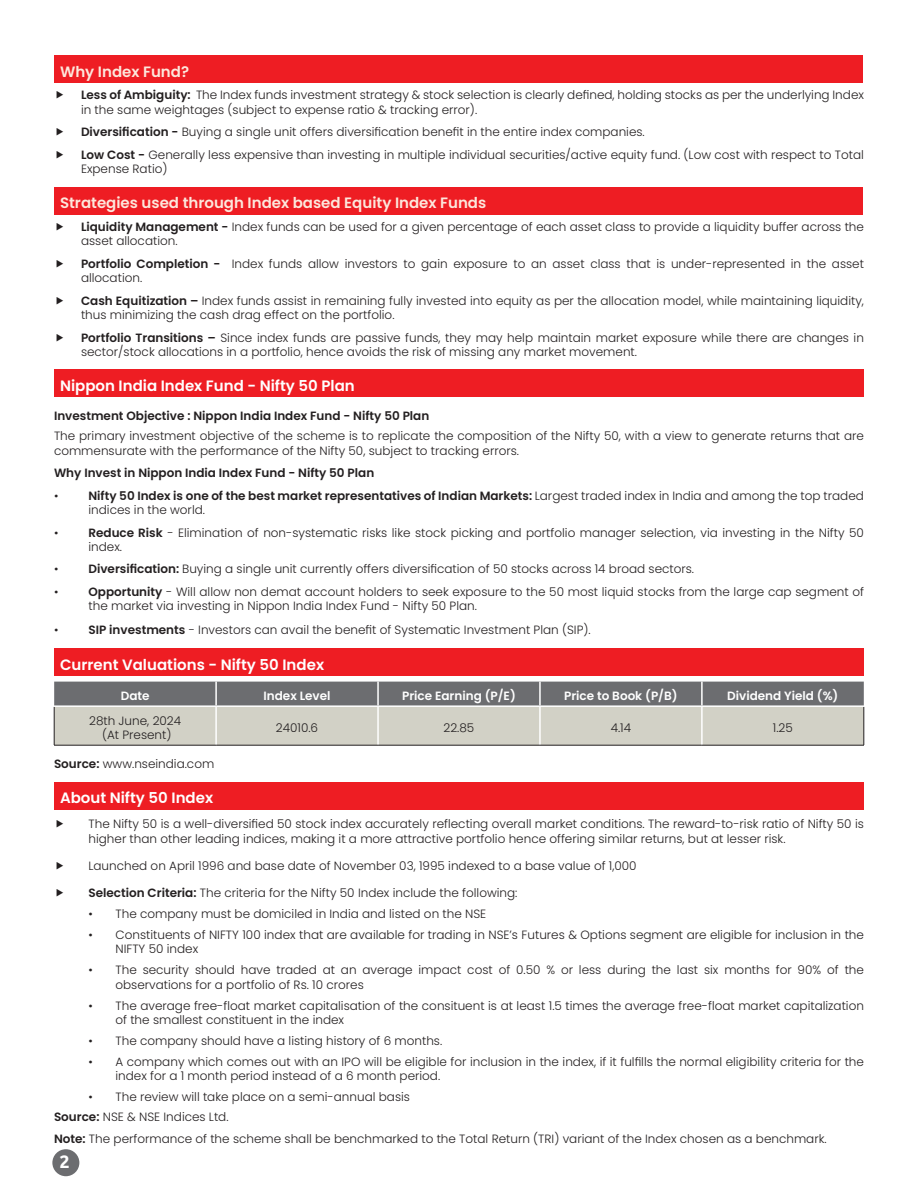
<style>
.page{position:relative;width:918px;height:1188px;background:#fff}
.page>*{position:absolute;margin:0;border:0;box-sizing:border-box;transform-origin:0 0}
.t1{font:700 18px "Ubuntu";color:#fff}
.t2{font:600 15px "Poppins";color:#fff}
.t3{font:600 15px "Poppins";color:#fde7dc}
.t4{font:300 12px/14.4px "Poppins";color:#231f20}
.t5{font:600 12px/14.4px "Poppins";color:#231f20}
.t6{font:600 12px "Poppins";color:#fff}
.s1{font-weight:600}
.s2{font-weight:300}
</style>
<div class="page">
<div style="left:52px;top:1149px;width:27px;height:27px;background:#6c6d70;border-radius:50%"></div>
<div style="left:54px;top:55px;width:808px;height:28px;background:#ee1d23"></div>
<div style="left:54px;top:187px;width:808px;height:27px;background:#ee1d23"></div>
<div style="left:54px;top:370px;width:810px;height:27px;background:#ee1d23"></div>
<div style="left:54px;top:648px;width:810px;height:28px;background:#ee1d23"></div>
<svg style="left:54px;top:682px;width:810px;height:63px;background:#aaaaa4"></svg>
<hr style="left:377px;top:682px;width:2px;height:23px;background:#fff">
<hr style="left:539px;top:682px;width:2px;height:23px;background:#fff">
<hr style="left:701px;top:682px;width:2px;height:23px;background:#fff">
<hr style="left:54px;top:705px;width:162px;height:2px;background:#fff">
<hr style="left:216px;top:705px;width:162px;height:2px;background:#fff">
<hr style="left:378px;top:705px;width:162px;height:2px;background:#fff">
<hr style="left:540px;top:705px;width:162px;height:2px;background:#fff">
<hr style="left:702px;top:705px;width:162px;height:2px;background:#fff">
<hr style="left:377px;top:707px;width:2px;height:38px;background:#fff">
<hr style="left:539px;top:707px;width:2px;height:38px;background:#fff">
<hr style="left:701px;top:707px;width:2px;height:38px;background:#fff">
<hr style="left:215px;top:682px;width:2px;height:23px;background:#fff">
<hr style="left:215px;top:707px;width:2px;height:38px;background:#fff">
<hr style="left:54px;top:707px;width:1px;height:38px;background:#231f20">
<hr style="left:864px;top:707px;width:1px;height:38px;background:#231f20">
<hr style="left:54px;top:745px;width:162px;height:1px;background:#231f20">
<hr style="left:216px;top:745px;width:162px;height:1px;background:#231f20">
<hr style="left:378px;top:745px;width:162px;height:1px;background:#231f20">
<hr style="left:540px;top:745px;width:162px;height:1px;background:#231f20">
<hr style="left:702px;top:745px;width:162px;height:1px;background:#231f20">
<div style="left:54px;top:782px;width:810px;height:27px;background:#ee1d23"></div>
<p class="t3" style="left:60px;top:63px;width:131px">Why Index Fund?</p>
<p class="t4" style="left:81px;top:88px;width:785px"><span class="s1">Less of Ambiguity:</span> The Index funds investment strategy &amp; stock selection is clearly defined, holding stocks as per the underlying Index in the same weightages (subject to expense ratio &amp; tracking error).</p>
<p class="t4" style="left:81px;top:125px;width:565px"><span class="s1">Diversification -</span> Buying a single unit offers diversification benefit in the entire index companies.</p>
<p class="t4" style="left:81px;top:148px;width:785px"><span class="s1">Low Cost -</span> Generally less expensive than investing in multiple individual securities/active equity fund. (Low cost with respect to Total<br>Expense Ratio)</p>
<p class="t3" style="left:60px;top:195px;width:428px">Strategies used through Index based Equity Index Funds</p>
<p class="t4" style="left:81px;top:220px;width:785px"><span class="s1">Liquidity Management -</span> Index funds can be used for a given percentage of each asset class to provide a liquidity buffer across the asset allocation.</p>
<p class="t4" style="left:81px;top:257px;width:785px"><span class="s1">Portfolio Completion -</span> Index funds allow investors to gain exposure to an asset class that is under-represented in the asset allocation.</p>
<p class="t4" style="left:81px;top:293px;width:785px"><span class="s1">Cash Equitization –</span> Index funds assist in remaining fully invested into equity as per the allocation model, while maintaining liquidity, thus minimizing the cash drag effect on the portfolio.</p>
<p class="t4" style="left:81px;top:330px;width:784px"><span class="s1">Portfolio Transitions –</span> Since index funds are passive funds, they may help maintain market exposure while there are changes in sector/stock allocations in a portfolio, hence avoids the risk of missing any market movement.</p>
<p class="t2" style="left:60px;top:377px;width:296px">Nippon India Index Fund - Nifty 50 Plan</p>
<p class="t5" style="left:54px;top:409px;width:377px">Investment Objective : Nippon India Index Fund - Nifty 50 Plan</p>
<p class="t4" style="left:54px;top:429px;width:812px">The primary investment objective of the scheme is to replicate the composition of the Nifty 50, with a view to generate returns that are commensurate with the performance of the Nifty 50, subject to tracking errors.</p>
<p class="t5" style="left:54px;top:466px;width:322px">Why Invest in Nippon India Index Fund - Nifty 50 Plan</p>
<p class="t4" style="left:54px;top:488px;width:6px">•</p>
<p class="t5" style="left:88px;top:488px;width:777px">Nifty 50 Index is one of the best market representatives of Indian Markets: <span class="s2">Largest traded index in India and among the top traded indices in the world.</span></p>
<p class="t4" style="left:54px;top:525px;width:6px">•</p>
<p class="t4" style="left:88px;top:525px;width:777px"><span class="s1">Reduce Risk</span> - Elimination of non-systematic risks like stock picking and portfolio manager selection, via investing in the Nifty 50 index.</p>
<p class="t4" style="left:54px;top:562px;width:6px">•</p>
<p class="t4" style="left:88px;top:562px;width:607px"><span class="s1">Diversification:</span> Buying a single unit currently offers diversification of 50 stocks across 14 broad sectors.</p>
<p class="t4" style="left:54px;top:585px;width:6px">•</p>
<p class="t4" style="left:88px;top:585px;width:777px"><span class="s1">Opportunity</span> - Will allow non demat account holders to seek exposure to the 50 most liquid stocks from the large cap segment of the market via investing in Nippon India Index Fund - Nifty 50 Plan.</p>
<p class="t4" style="left:54px;top:623px;width:6px">•</p>
<p class="t4" style="left:88px;top:623px;width:504px"><span class="s1">SIP investments</span> - Investors can avail the benefit of Systematic Investment Plan (SIP).</p>
<p class="t2" style="left:60px;top:656px;width:266px">Current Valuations - Nifty 50 Index</p>
<p class="t6" style="left:121px;top:689px;width:30px">Date</p>
<p class="t6" style="left:264px;top:689px;width:68px">Index Level</p>
<p class="t6" style="left:402px;top:689px;width:115px">Price Earning (P/E)</p>
<p class="t6" style="left:564px;top:689px;width:115px">Price to Book (P/B)</p>
<p class="t6" style="left:727px;top:689px;width:113px">Dividend Yield (%)</p>
<p class="t4" style="left:89px;top:713px;width:93px">28th June, 2024</p>
<p class="t4" style="left:102px;top:728px;width:71px">(At Present)</p>
<p class="t4" style="left:276px;top:721px;width:44px">24010.6</p>
<p class="t4" style="left:444px;top:721px;width:32px">22.85</p>
<p class="t4" style="left:611px;top:721px;width:22px">4.14</p>
<p class="t4" style="left:773px;top:721px;width:21px">1.25</p>
<p class="t4" style="left:54px;top:757px;width:162px"><span class="s1">Source:</span> www.nseindia.com</p>
<p class="t2" style="left:60px;top:789px;width:155px">About Nifty 50 Index</p>
<p class="t4" style="left:88px;top:817px;width:777px">The Nifty 50 is a well-diversified 50 stock index accurately reflecting overall market conditions. The reward-to-risk ratio of Nifty 50 is higher than other leading indices, making it a more attractive portfolio hence offering similar returns, but at lesser risk.</p>
<p class="t4" style="left:88px;top:858px;width:550px">Launched on April 1996 and base date of November 03, 1995 indexed to a base value of 1,000</p>
<p class="t4" style="left:88px;top:885px;width:430px"><span class="s1">Selection Criteria:</span> The criteria for the Nifty 50 Index include the following:</p>
<p class="t4" style="left:88px;top:906px;width:399px">• The company must be domiciled in India and listed on the NSE</p>
<p class="t4" style="left:116px;top:927px;width:750px;text-indent:-27px">• Constituents of NIFTY 100 index that are available for trading in NSE’s Futures &amp; Options segment are eligible for inclusion in the<br>NIFTY 50 index</p>
<p class="t4" style="left:116px;top:963px;width:750px;text-indent:-27px">• The security should have traded at an average impact cost of 0.50 % or less during the last six months for 90% of the observations for a portfolio of Rs. 10 crores</p>
<p class="t4" style="left:116px;top:998px;width:750px;text-indent:-27px">• The average free-float market capitalisation of the consituent is at least 1.5 times the average free-float market capitalization of the smallest constituent in the index</p>
<p class="t4" style="left:88px;top:1034px;width:355px">• The company should have a listing history of 6 months.</p>
<p class="t4" style="left:116px;top:1055px;width:750px;text-indent:-27px">• A company which comes out with an IPO will be eligible for inclusion in the index, if it fulfills the normal eligibility criteria for the index for a 1 month period instead of a 6 month period.</p>
<p class="t4" style="left:88px;top:1090px;width:323px">• The review will take place on a semi-annual basis</p>
<p class="t4" style="left:54px;top:1109px;width:176px"><span class="s1">Source:</span> NSE &amp; NSE Indices Ltd.</p>
<p class="t4" style="left:54px;top:1132px;width:774px"><span class="s1">Note:</span> The performance of the scheme shall be benchmarked to the Total Return (TRI) variant of the Index chosen as a benchmark.</p>
<p class="t1" style="left:59px;top:1151px;width:12px">2</p>
</div>
